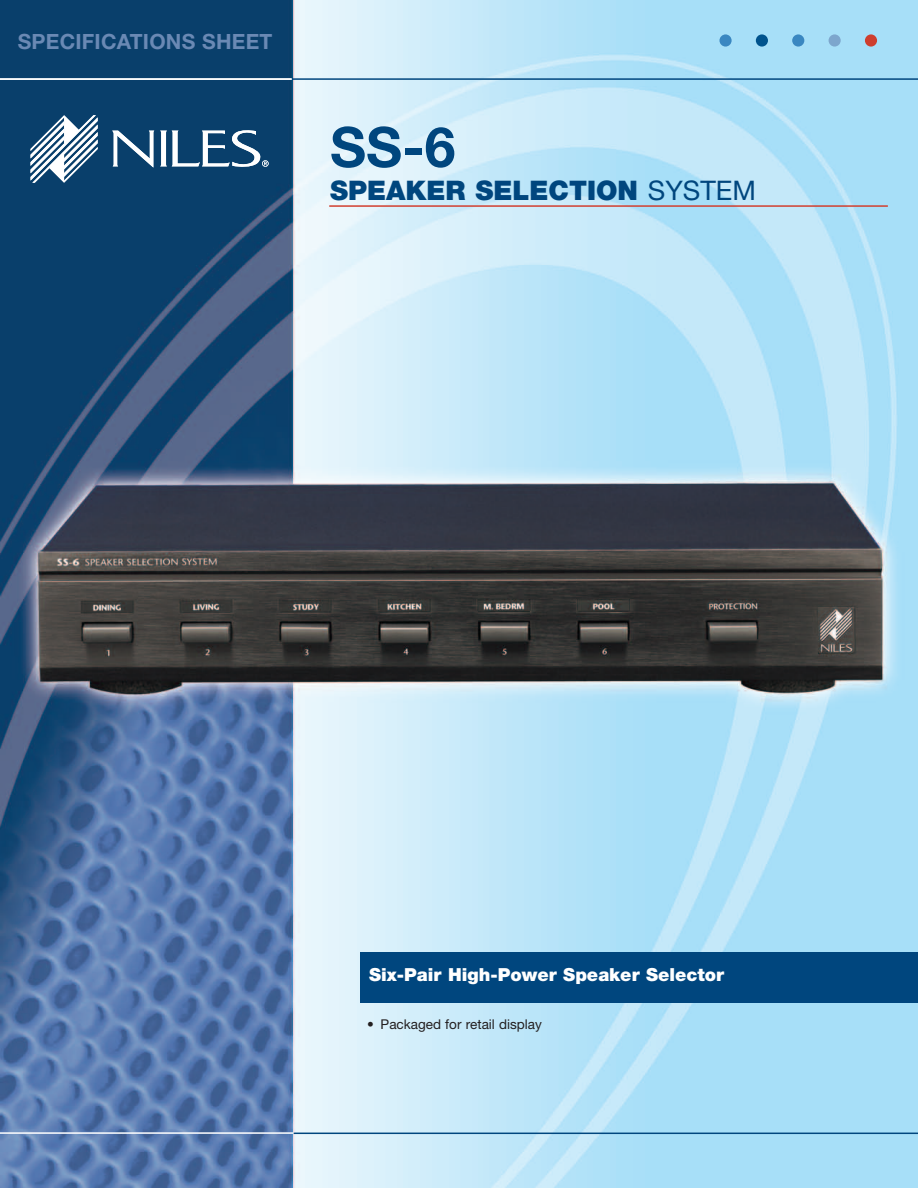
<style>
.page{position:relative;width:918px;height:1188px;background:#fff}
.page>*{position:absolute;margin:0;border:0;box-sizing:border-box;transform-origin:0 0}
.t1{font:700 55.5px "Helvetica Neue LT Std";color:#00467e}
.t2{font:900 27px "Helvetica Neue LT Std";color:#00467e}
.t3{font:700 21px "Helvetica Neue LT Std";letter-spacing:.01em;color:#6a89b4}
.t4{font:900 18px "Helvetica Neue LT Std";color:#fff}
.t5{font:13.5px "Helvetica Neue LT Std";color:#231f20}
.s1{font-weight:400}
</style>
<div class="page">
<img style="left:0;top:0;width:918px;height:1188px">
<hr style="left:0;top:1132px;width:295px;height:2px;background:#fff">
<hr style="left:292px;top:78px;width:626px;height:2px;background:#00467e">
<svg style="left:719px;top:34px;width:13px;height:13px"></svg>
<div style="left:756px;top:34px;width:12px;height:13px;background:#00538d;border-radius:50%"></div>
<div style="left:792px;top:34px;width:12px;height:13px;background:#3a87c1;border-radius:50%"></div>
<div style="left:829px;top:34px;width:12px;height:13px;background:#7da6cd;border-radius:50%"></div>
<div style="left:865px;top:34px;width:12px;height:13px;background:#ce3e2e;border-radius:50%"></div>
<hr style="left:329px;top:205px;width:559px;height:2px;background:#d23f2f">
<hr style="left:294px;top:1133px;width:624px;height:1px;background:#00467e">
<div style="left:360px;top:952px;width:558px;height:51px;background:#00467e"></div>
<svg style="left:31px;top:115px;width:67px;height:68px"></svg>
<svg style="left:112px;top:131px;width:42px;height:37px"></svg>
<svg style="left:160px;top:130px;width:109px;height:37px"></svg>
<hr style="left:0;top:78px;width:292px;height:2px;background:#fff">
<p class="t3" style="left:18px;top:34px;width:256px">SPECIFICATIONS SHEET</p>
<h1 class="t1" style="left:330px;top:127px;width:127px">SS-6</h1>
<h2 class="t2" style="left:330px;top:181px;width:427px">SPEAKER SELECTION <span class="s1">SYSTEM</span></h2>
<p class="t4" style="left:369px;top:968px;width:357px">Six-Pair High-Power Speaker Selector</p>
<p class="t5" style="left:367px;top:1020px;width:176px">• Packaged for retail display</p>
</div>
